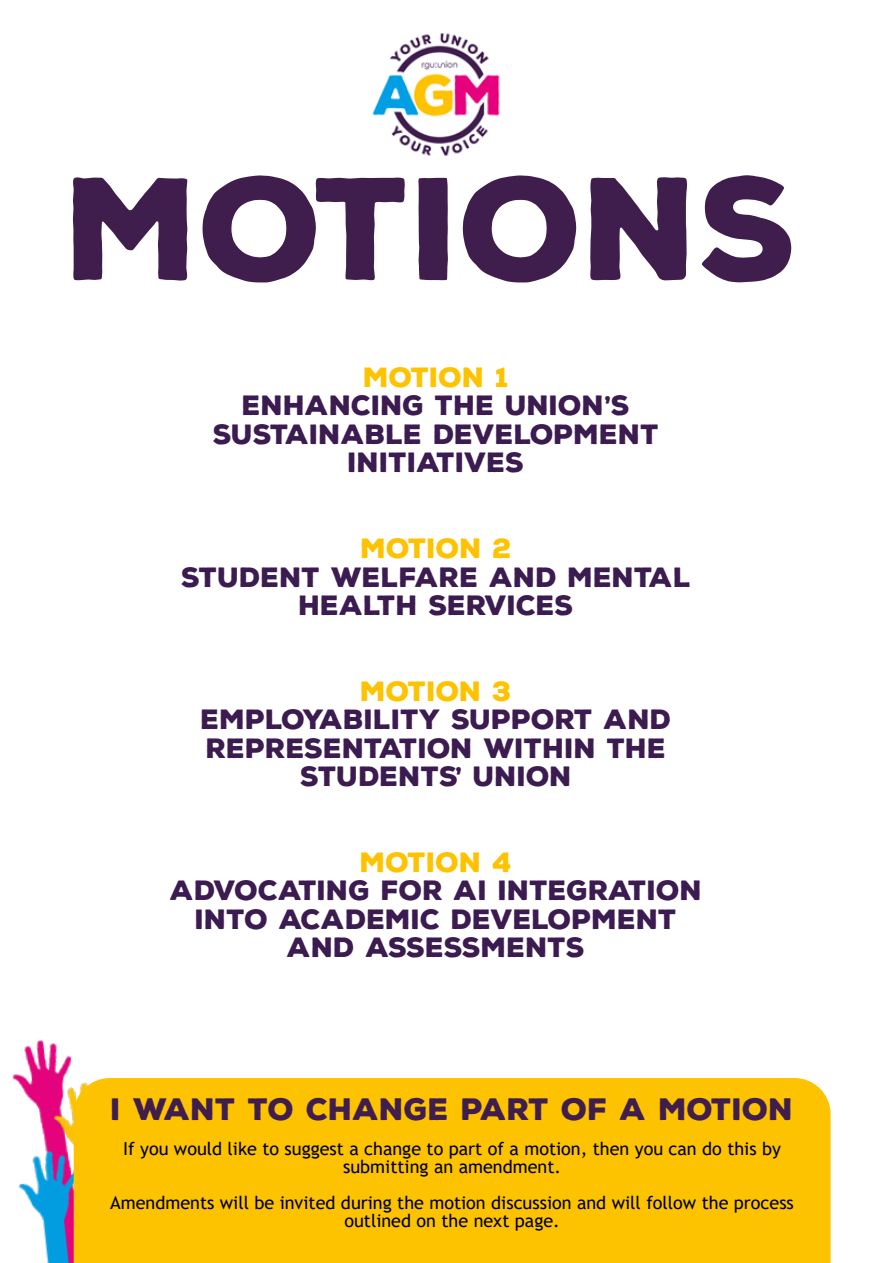
<style>
.page{position:relative;width:893px;height:1263px;background:#fff}
.page>*{position:absolute;margin:0;border:0;box-sizing:border-box;transform-origin:0 0}
.t1{font:900 141px "Nexa Rust Sans";color:#3f1e4d}
.t2{font:900 30px "Nexa Rust Sans";color:#3f1e4d}
.t3{font:900 27px/28.5px "Nexa Rust Sans";color:#3b1b50;text-align:center}
.t4{font:900 27px "Nexa Rust Sans";color:#fdc300}
.t5{font:18px/18px "Trebuchet MS";color:#000;text-align:center}
</style>
<div class="page">
<img style="left:12px;top:1040px;width:62px;height:223px">
<div style="left:74px;top:1078px;width:757px;height:185px;background:#fdc300"></div>
<img style="left:372px;top:33px;width:128px;height:123px">
<h1 class="t1" style="left:67px;top:133px;width:733px">MOTIONS</h1>
<p class="t4" style="left:363px;top:359px;width:147px">MOTION 1</p>
<p class="t3" style="left:213px;top:392px;width:448px">ENHANCING THE UNION’S<br>SUSTAINABLE DEVELOPMENT<br>INITIATIVES</p>
<p class="t4" style="left:361px;top:530px;width:152px">MOTION 2</p>
<p class="t3" style="left:181px;top:563px;width:512px">STUDENT WELFARE AND MENTAL<br>HEALTH SERVICES</p>
<p class="t4" style="left:360px;top:672px;width:153px">MOTION 3</p>
<p class="t3" style="left:201px;top:705px;width:472px">EMPLOYABILITY SUPPORT AND<br>REPRESENTATION WITHIN THE<br>STUDENTS’ UNION</p>
<p class="t4" style="left:360px;top:844px;width:153px">MOTION 4</p>
<p class="t3" style="left:170px;top:876px;width:533px">ADVOCATING FOR AI INTEGRATION<br>INTO ACADEMIC DEVELOPMENT<br>AND ASSESSMENTS</p>
<p class="t2" style="left:111px;top:1089px;width:684px">I WANT TO CHANGE PART OF A MOTION</p>
<p class="t5" style="left:123px;top:1139px;width:659px">If you would like to suggest a change to part of a motion, then you can do this by submitting an amendment.</p>
<p class="t5" style="left:110px;top:1193px;width:685px">Amendments will be invited during the motion discussion and will follow the process outlined on the next page.</p>
</div>
